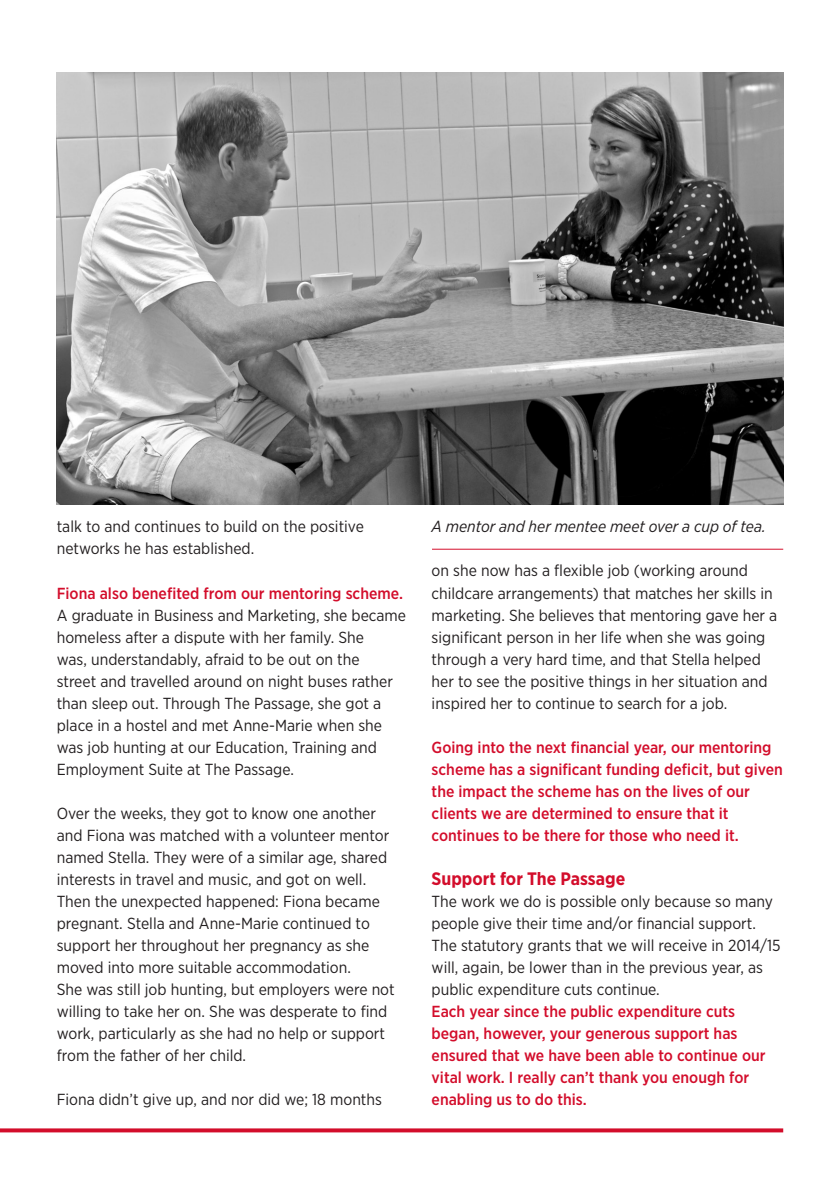
<style>
.page{position:relative;width:840px;height:1191px;background:#fff}
.page>*{position:absolute;margin:0;border:0;box-sizing:border-box;transform-origin:0 0}
.t1{font:700 18px "Gotham Narrow";color:#d30d2b}
.t2{font:16px/22px "Gotham Narrow";color:#231f20}
.t3{font:500 16px/22px "Gotham Narrow";color:#d30d2b}
.t4{font:italic 16px "Gotham Narrow";color:#231f20}
</style>
<div class="page">
<img style="left:57px;top:72px;width:725px;height:432px">
<svg style="left:0;top:1128px;width:782px;height:4px;background:#d72641"></svg>
<hr style="left:432px;top:549px;width:350px;height:1px;background:#d40f2c">
<p class="t2" style="left:57px;top:515px;width:308px">talk to and continues to build on the positive networks he has established.</p>
<p class="t3" style="left:57px;top:581px;width:347px">Fiona also benefited from our mentoring scheme.</p>
<p class="t2" style="left:57px;top:603px;width:351px">A graduate in Business and Marketing, she became homeless after a dispute with her family. She<br>was, understandably, afraid to be out on the<br>street and travelled around on night buses rather than sleep out. Through The Passage, she got a place in a hostel and met Anne-Marie when she was job hunting at our Education, Training and Employment Suite at The Passage.</p>
<p class="t2" style="left:57px;top:801px;width:334px">Over the weeks, they got to know one another and Fiona was matched with a volunteer mentor named Stella. They were of a similar age, shared</p>
<p class="t2" style="left:57px;top:867px;width:339px">interests in travel and music, and got on well.<br>Then the unexpected happened: Fiona became pregnant. Stella and Anne-Marie continued to support her throughout her pregnancy as she moved into more suitable accommodation.<br>She was still job hunting, but employers were not willing to take her on. She was desperate to find work, particularly as she had no help or support from the father of her child.</p>
<p class="t2" style="left:57px;top:1087px;width:326px">Fiona didn’t give up, and nor did we; 18 months</p>
<p class="t4" style="left:431px;top:517px;width:335px">A mentor and her mentee meet over a cup of tea.</p>
<p class="t2" style="left:431px;top:559px;width:347px">on she now has a flexible job (working around childcare arrangements) that matches her skills in marketing. She believes that mentoring gave her a significant person in her life when she was going through a very hard time, and that Stella helped her to see the positive things in her situation and inspired her to continue to search for a job.</p>
<p class="t3" style="left:431px;top:735px;width:352px">Going into the next financial year, our mentoring scheme has a significant funding deficit, but given the impact the scheme has on the lives of our clients we are determined to ensure that it continues to be there for those who need it.</p>
<p class="t1" style="left:431px;top:866px;width:195px">Support for The Passage</p>
<p class="t2" style="left:431px;top:889px;width:350px">The work we do is possible only because so many people give their time and/or financial support.<br>The statutory grants that we will receive in 2014/15 will, again, be lower than in the previous year, as public expenditure cuts continue.</p>
<p class="t3" style="left:431px;top:999px;width:335px">Each year since the public expenditure cuts began, however, your generous support has ensured that we have been able to continue our vital work. I really can’t thank you enough for enabling us to do this.</p>
</div>
